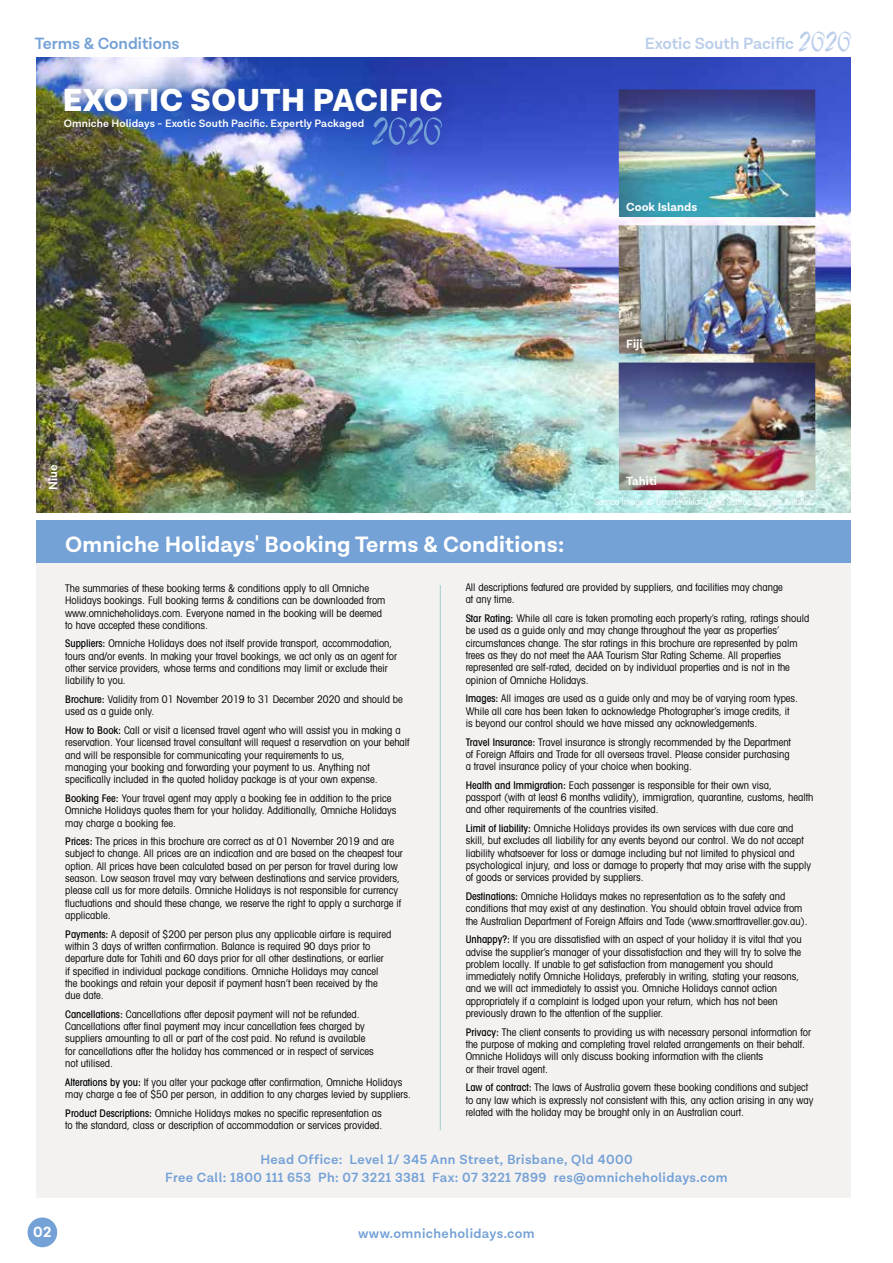
<style>
.page{position:relative;width:893px;height:1263px;background:#fff}
.page>*{position:absolute;margin:0;border:0;box-sizing:border-box;transform-origin:0 0}
.t1{font:900 32.25px "Lota Grotesque";letter-spacing:.02em;color:#fff}
.t2{font:700 22.5px "Lota Grotesque";letter-spacing:.01em;color:#fff}
.t3{font:600 16.5px "Lota Grotesque";color:#bacdea}
.t4{font:600 16.5px "Lota Grotesque";color:#74a1d6}
.t5{font:700 15px "Lota Grotesque";color:#fff}
.t6{font:600 13.5px/18px "Lota Grotesque";letter-spacing:.03em;color:#74a1d6;text-align:center}
.t7{font:700 12px "Lota Grotesque";letter-spacing:.005em;color:#fff}
.t8{font:600 10.8px "Lota Grotesque";letter-spacing:.01em;color:#fff}
.t9{font:condensed 10.5px/12.3px "Avant Garde";color:#000}
.t10{font:condensed 9px "Avant Garde";color:#fff}
.s1{font-family:"Smithen";font-weight:400;font-size:34.2px}
.s2{font-weight:500}
</style>
<div class="page">
<div style="left:28px;top:1217px;width:29px;height:30px;background:#74a1d6;border-radius:50%"></div>
<div style="left:36px;top:563px;width:814px;height:635px;background:#f4f2f1"></div>
<div style="left:36px;top:520px;width:814px;height:42px;background:#74a1d6"></div>
<img style="left:36px;top:57px;width:814px;height:455px">
<hr style="left:440px;top:585px;width:1px;height:545px;background:#a0cbc7">
<div style="left:53px;top:107px;width:326px;height:37px;background:#000;opacity:.2"></div>
<div style="left:53px;top:77px;width:404px;height:50px;background:#000;opacity:.2"></div>
<div style="left:361px;top:106px;width:96px;height:55px;background:#000;opacity:.2"></div>
<svg style="left:372px;top:117px;width:70px;height:28px;background:#4262c2"></svg>
<img style="left:619px;top:90px;width:196px;height:127px">
<img style="left:619px;top:225px;width:196px;height:129px">
<img style="left:619px;top:362px;width:196px;height:128px">
<h3 class="t4" style="left:35px;top:34px;width:146px">Terms &amp; Conditions</h3>
<h3 class="t3" style="left:645px;top:34px;width:209px">Exotic South Pacific <span class="s1">2020</span></h3>
<h1 class="t1" style="left:63px;top:81px;width:381px">EXOTIC SOUTH PACIFIC</h1>
<p class="t8" style="left:64px;top:117px;width:302px">Omniche Holidays - Exotic South Pacific. Expertly Packaged</p>
<p class="t7" style="left:46px;top:490px;width:27px;rotate:-90deg">Niue</p>
<p class="t7" style="left:626px;top:201px;width:73px">Cook Islands</p>
<p class="t7" style="left:626px;top:337px;width:18px">Fiji</p>
<p class="t7" style="left:626px;top:474px;width:32px">Tahiti</p>
<p class="t10" style="left:594px;top:496px;width:222px">Samoa Image © David Kirkland and Samoa Tourism Authority</p>
<h2 class="t2" style="left:65px;top:531px;width:501px">Omniche Holidays' Booking Terms &amp; Conditions:</h2>
<p class="t9" style="left:65px;top:582px;width:322px">The summaries of these booking terms &amp; conditions apply to all Omniche Holidays bookings. Full booking terms &amp; conditions can be downloaded from www.omnicheholidays.com. Everyone named in the booking will be deemed to have accepted these conditions.</p>
<p class="t9" style="left:65px;top:637px;width:333px"><span class="s2">Suppliers:</span> Omniche Holidays does not itself provide transport, accommodation, tours and/or events. In making your travel bookings, we act only as an agent for other service providers, whose terms and conditions may limit or exclude their liability to you.</p>
<p class="t9" style="left:65px;top:693px;width:339px"><span class="s2">Brochure:</span> Validity from 01 November 2019 to 31 December 2020 and should be used as a guide only.</p>
<p class="t9" style="left:65px;top:724px;width:346px"><span class="s2">How to Book:</span> Call or visit a licensed travel agent who will assist you in making a reservation. Your licensed travel consultant will request a reservation on your behalf and will be responsible for communicating your requirements to us,<br>managing your booking and forwarding your payment to us. Anything not specifically included in the quoted holiday package is at your own expense.</p>
<p class="t9" style="left:65px;top:792px;width:333px"><span class="s2">Booking Fee:</span> Your travel agent may apply a booking fee in addition to the price<br>Omniche Holidays quotes them for your holiday. Additionally, Omniche Holidays may charge a booking fee.</p>
<p class="t9" style="left:65px;top:835px;width:339px"><span class="s2">Prices:</span> The prices in this brochure are correct as at 01 November 2019 and are subject to change. All prices are an indication and are based on the cheapest tour option. All prices have been calculated based on per person for travel during low season. Low season travel may vary between destinations and service providers, please call us for more details. Omniche Holidays is not responsible for currency fluctuations and should these change, we reserve the right to apply a surcharge if applicable.</p>
<p class="t9" style="left:65px;top:927px;width:328px"><span class="s2">Payments:</span> A deposit of $200 per person plus any applicable airfare is required within 3 days of written confirmation. Balance is required 90 days prior to departure date for Tahiti and 60 days prior for all other destinations, or earlier<br>if specified in individual package conditions. Omniche Holidays may cancel the bookings and retain your deposit if payment hasn’t been received by the due date.</p>
<p class="t9" style="left:65px;top:1008px;width:310px"><span class="s2">Cancellations:</span> Cancellations after deposit payment will not be refunded.<br>Cancellations after final payment may incur cancellation fees charged by suppliers amounting to all or part of the cost paid. No refund is available for cancellations after the holiday has commenced or in respect of services not utilised.</p>
<p class="t9" style="left:65px;top:1075px;width:347px"><span class="s2">Alterations by you:</span> If you alter your package after confirmation, Omniche Holidays may charge a fee of $50 per person, in addition to any charges levied by suppliers.</p>
<p class="t9" style="left:65px;top:1106px;width:319px"><span class="s2">Product Descriptions:</span> Omniche Holidays makes no specific representation as to the standard, class or description of accommodation or services provided.</p>
<p class="t9" style="left:466px;top:581px;width:319px">All descriptions featured are provided by suppliers, and facilities may change at any time.</p>
<p class="t9" style="left:466px;top:612px;width:345px"><span class="s2">Star Rating:</span> While all care is taken promoting each property’s rating, ratings should be used as a guide only and may change throughout the year as properties’ circumstances change. The star ratings in this brochure are represented by palm trees as they do not meet the AAA Tourism Star Rating Scheme. All properties represented are self-rated, decided on by individual properties and is not in the opinion of Omniche Holidays.</p>
<p class="t9" style="left:466px;top:692px;width:334px"><span class="s2">Images:</span> All images are used as a guide only and may be of varying room types.<br>While all care has been taken to acknowledge Photographer’s image credits, it is beyond our control should we have missed any acknowledgements.</p>
<p class="t9" style="left:466px;top:735px;width:327px"><span class="s2">Travel Insurance:</span> Travel insurance is strongly recommended by the Department of Foreign Affairs and Trade for all overseas travel. Please consider purchasing a travel insurance policy of your choice when booking.</p>
<p class="t9" style="left:466px;top:779px;width:349px"><span class="s2">Health and Immigration:</span> Each passenger is responsible for their own visa,<br>passport (with at least 6 months validity), immigration, quarantine, customs, health and other requirements of the countries visited.</p>
<p class="t9" style="left:466px;top:822px;width:347px"><span class="s2">Limit of liability:</span> Omniche Holidays provides its own services with due care and skill, but excludes all liability for any events beyond our control. We do not accept liability whatsoever for loss or damage including but not limited to physical and psychological injury, and loss or damage to property that may arise with the supply of goods or services provided by suppliers.</p>
<p class="t9" style="left:466px;top:890px;width:344px"><span class="s2">Destinations:</span> Omniche Holidays makes no representation as to the safety and conditions that may exist at any destination. You should obtain travel advice from the Australian Department of Foreign Affairs and Tade (www.smarttraveller.gov.au).</p>
<p class="t9" style="left:466px;top:933px;width:337px"><span class="s2">Unhappy?:</span> If you are dissatisfied with an aspect of your holiday it is vital that you advise the supplier’s manager of your dissatisfaction and they will try to solve the problem locally. If unable to get satisfaction from management you should immediately notify Omniche Holidays, preferably in writing, stating your reasons, and we will act immediately to assist you. Omniche Holidays cannot action appropriately if a complaint is lodged upon your return, which has not been previously drawn to the attention of the supplier.</p>
<p class="t9" style="left:466px;top:1025px;width:347px"><span class="s2">Privacy:</span> The client consents to providing us with necessary personal information for the purpose of making and completing travel related arrangements on their behalf.<br>Omniche Holidays will only discuss booking information with the clients<br>or their travel agent.</p>
<p class="t9" style="left:466px;top:1081px;width:349px"><span class="s2">Law of contract:</span> The laws of Australia govern these booking conditions and subject to any law which is expressly not consistent with this, any action arising in any way related with the holiday may be brought only in an Australian court.</p>
<p class="t6" style="left:165px;top:1151px;width:564px">Head Office: Level 1/ 345 Ann Street, Brisbane, Qld 4000<br>Free Call: 1800 111 653 Ph: 07 3221 3381 Fax: 07 3221 7899 res@omnicheholidays.com</p>
<h3 class="t5" style="left:33px;top:1223px;width:20px">02</h3>
<p class="t6" style="left:358px;top:1224px;width:178px">www.omnicheholidays.com</p>
</div>
